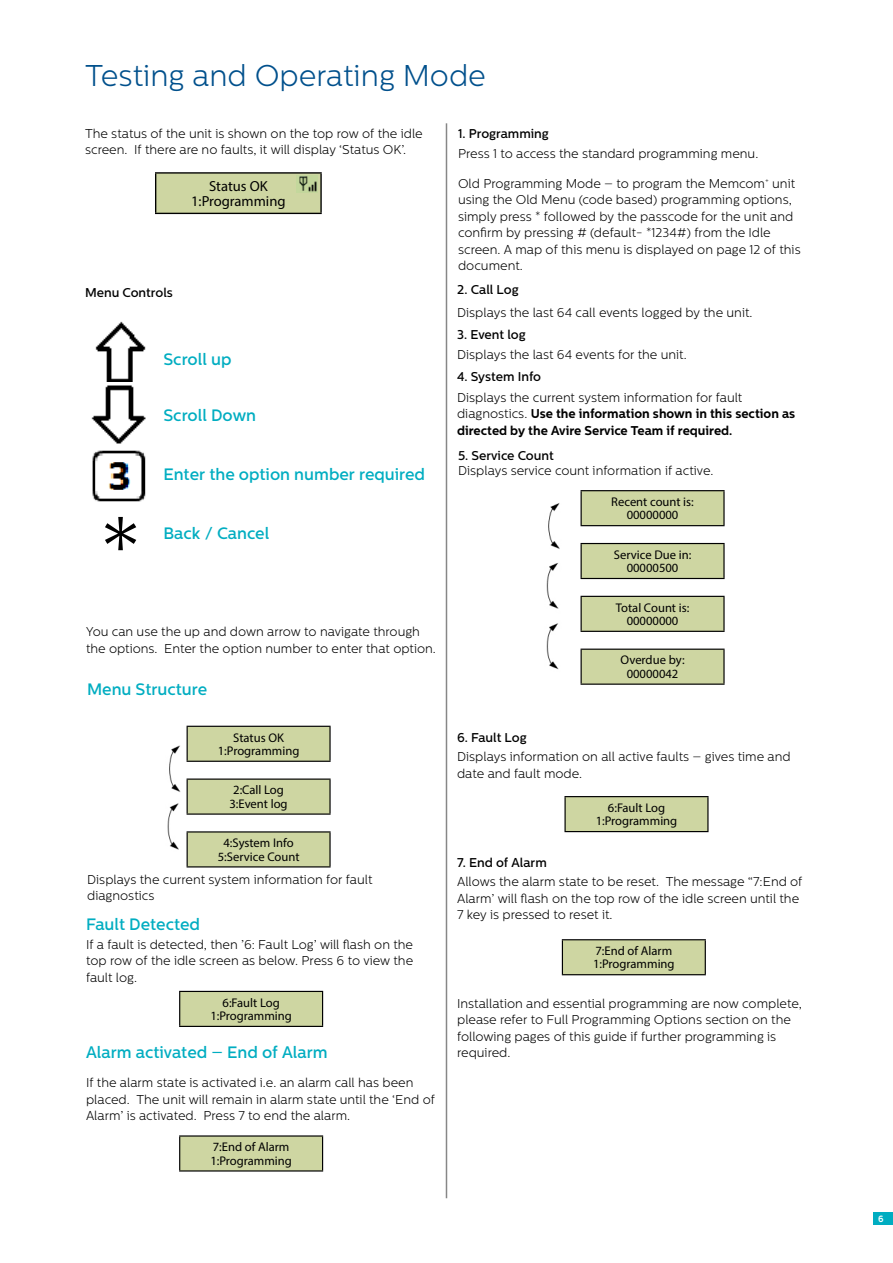
<style>
.page{position:relative;width:893px;height:1263px;background:#fff}
.page>*{position:absolute;margin:0;border:0;box-sizing:border-box;transform-origin:0 0}
.t1{font:300 108px "Centrale Sans";color:#000}
.t2{font:300 30px "Centrale Sans";color:#00508c}
.t3{font:500 16.5px "Centrale Sans";color:#00adc1}
.t4{font:14.55px/15.5px "Myriad Pro";color:#000;text-align:center}
.t5{font:300 12.75px/16.5px "Centrale Sans";color:#000}
.t6{font:700 12.75px/16.5px "Centrale Sans";color:#000}
.t7{font:500 12.75px "Centrale Sans";color:#000}
.t8{font:12.6px/13.4px "Myriad Pro";color:#000;text-align:center}
.t9{font:700 9px "Centrale Sans";color:#fff}
.s1{font-weight:300}
</style>
<div class="page">
<div style="left:874px;top:1212px;width:19px;height:13px;background:#00adc1"></div>
<img style="left:92px;top:450px;width:54px;height:52px">
<hr style="left:446px;top:123px;width:1px;height:1075px;background:#878787">
<img style="left:95px;top:321px;width:51px;height:60px">
<img style="left:91px;top:385px;width:55px;height:59px">
<img style="left:167px;top:725px;width:20px;height:143px">
<img style="left:546px;top:503px;width:14px;height:167px">
<svg style="left:581px;top:491px;width:143px;height:192px"></svg>
<hr style="left:580px;top:649px;width:145px;height:1px;background:#000">
<hr style="left:580px;top:650px;width:2px;height:33px;background:#000">
<hr style="left:723px;top:650px;width:2px;height:33px;background:#000">
<hr style="left:580px;top:683px;width:145px;height:2px;background:#000">
<hr style="left:580px;top:596px;width:145px;height:1px;background:#000">
<hr style="left:580px;top:597px;width:2px;height:34px;background:#000">
<hr style="left:723px;top:597px;width:2px;height:34px;background:#000">
<hr style="left:580px;top:631px;width:145px;height:1px;background:#000">
<hr style="left:580px;top:543px;width:145px;height:1px;background:#000">
<hr style="left:580px;top:544px;width:2px;height:34px;background:#000">
<hr style="left:723px;top:544px;width:2px;height:34px;background:#000">
<hr style="left:580px;top:578px;width:145px;height:1px;background:#000">
<hr style="left:580px;top:490px;width:145px;height:1px;background:#000">
<hr style="left:580px;top:491px;width:2px;height:34px;background:#000">
<hr style="left:723px;top:491px;width:2px;height:34px;background:#000">
<hr style="left:580px;top:525px;width:145px;height:1px;background:#000">
<div style="left:565px;top:797px;width:143px;height:34px;background:#ced6a2"></div>
<hr style="left:564px;top:796px;width:144px;height:1px;background:#000">
<hr style="left:564px;top:797px;width:2px;height:34px;background:#000">
<hr style="left:707px;top:797px;width:1px;height:34px;background:#000">
<hr style="left:564px;top:831px;width:144px;height:1px;background:#000">
<div style="left:562px;top:940px;width:143px;height:35px;background:#ced6a2"></div>
<hr style="left:562px;top:939px;width:144px;height:1px;background:#000">
<hr style="left:562px;top:940px;width:1px;height:34px;background:#000">
<hr style="left:705px;top:940px;width:1px;height:34px;background:#000">
<hr style="left:562px;top:974px;width:144px;height:1px;background:#000">
<div style="left:180px;top:991px;width:143px;height:35px;background:#ced6a2"></div>
<hr style="left:179px;top:991px;width:144px;height:1px;background:#000">
<hr style="left:179px;top:992px;width:1px;height:34px;background:#000">
<hr style="left:322px;top:992px;width:1px;height:34px;background:#000">
<hr style="left:179px;top:1026px;width:144px;height:1px;background:#000">
<div style="left:180px;top:1136px;width:143px;height:35px;background:#ced6a2"></div>
<hr style="left:179px;top:1135px;width:144px;height:1px;background:#000">
<hr style="left:179px;top:1136px;width:1px;height:34px;background:#000">
<hr style="left:322px;top:1136px;width:1px;height:34px;background:#000">
<hr style="left:179px;top:1170px;width:144px;height:1px;background:#000">
<svg style="left:188px;top:727px;width:141px;height:139px"></svg>
<hr style="left:187px;top:831px;width:144px;height:1px;background:#000">
<hr style="left:187px;top:832px;width:1px;height:34px;background:#000">
<hr style="left:329px;top:832px;width:2px;height:34px;background:#000">
<hr style="left:187px;top:866px;width:144px;height:1px;background:#000">
<hr style="left:187px;top:778px;width:144px;height:2px;background:#000">
<hr style="left:187px;top:780px;width:1px;height:33px;background:#000">
<hr style="left:329px;top:780px;width:2px;height:33px;background:#000">
<hr style="left:187px;top:813px;width:144px;height:2px;background:#000">
<hr style="left:187px;top:726px;width:144px;height:1px;background:#000">
<hr style="left:187px;top:727px;width:1px;height:34px;background:#000">
<hr style="left:329px;top:727px;width:2px;height:34px;background:#000">
<hr style="left:187px;top:761px;width:144px;height:1px;background:#000">
<div style="left:156px;top:173px;width:165px;height:40px;background:#ced6a2"></div>
<hr style="left:155px;top:172px;width:167px;height:2px;background:#000">
<hr style="left:155px;top:174px;width:1px;height:39px;background:#000">
<hr style="left:320px;top:174px;width:2px;height:39px;background:#000">
<hr style="left:155px;top:213px;width:167px;height:1px;background:#000">
<img style="left:296px;top:176px;width:21px;height:16px">
<h2 class="t2" style="left:85px;top:59px;width:402px">Testing and Operating Mode</h2>
<p class="t5" style="left:85px;top:125px;width:339px">The status of the unit is shown on the top row of the idle screen. If there are no faults, it will display ‘Status OK’.</p>
<p class="t7" style="left:458px;top:126px;width:92px">1. Programming</p>
<p class="t5" style="left:458px;top:146px;width:302px">Press 1 to access the standard programming menu.</p>
<p class="t5" style="left:458px;top:175px;width:344px">Old Programming Mode – to program the Memcom<sup>+</sup> unit using the Old Menu (code based) programming options, simply press * followed by the passcode for the unit and confirm by pressing # (default- *1234#) from the Idle screen. A map of this menu is displayed on page 12 of this document.</p>
<p class="t4" style="left:191px;top:178px;width:96px">Status OK<br>1:Programming</p>
<p class="t7" style="left:85px;top:285px;width:89px">Menu Controls</p>
<p class="t3" style="left:163px;top:349px;width:69px">Scroll up</p>
<p class="t3" style="left:163px;top:405px;width:94px">Scroll Down</p>
<h1 class="t1" style="left:97px;top:500px;width:48px">*</h1>
<p class="t3" style="left:163px;top:465px;width:263px">Enter the option number required</p>
<p class="t3" style="left:163px;top:524px;width:107px">Back / Cancel</p>
<p class="t5" style="left:86px;top:623px;width:351px">You can use the up and down arrow to navigate through the options. Enter the option number to enter that option.</p>
<p class="t3" style="left:87px;top:679px;width:122px">Menu Structure</p>
<p class="t8" style="left:218px;top:730px;width:83px">Status OK<br>1:Programming</p>
<p class="t8" style="left:229px;top:783px;width:60px;text-align:left">2:Call Log<br>3:Event log</p>
<p class="t8" style="left:218px;top:836px;width:83px">4:System Info<br>5:Service Count</p>
<p class="t5" style="left:87px;top:871px;width:287px">Displays the current system information for fault diagnostics</p>
<p class="t3" style="left:86px;top:914px;width:116px">Fault Detected</p>
<p class="t5" style="left:86px;top:936px;width:329px;text-align:justify">If a fault is detected, then ’6: Fault Log’ will flash on the top row of the idle screen as below. Press 6 to view the fault log.</p>
<p class="t8" style="left:210px;top:995px;width:83px">6:Fault Log<br>1:Programming</p>
<p class="t3" style="left:86px;top:1042px;width:243px">Alarm activated – End of Alarm</p>
<p class="t5" style="left:86px;top:1075px;width:350px">If the alarm state is activated i.e. an alarm call has been placed. The unit will remain in alarm state until the ‘End of<br>Alarm’ is activated. Press 7 to end the alarm.</p>
<p class="t8" style="left:210px;top:1140px;width:83px;text-align:left">7:End of Alarm<br>1:Programming</p>
<p class="t7" style="left:457px;top:282px;width:63px">2. Call Log</p>
<p class="t5" style="left:457px;top:304px;width:297px">Displays the last 64 call events logged by the unit.</p>
<p class="t7" style="left:457px;top:328px;width:70px">3. Event log</p>
<p class="t5" style="left:457px;top:347px;width:231px">Displays the last 64 events for the unit.</p>
<p class="t7" style="left:457px;top:369px;width:86px">4. System Info</p>
<p class="t6" style="left:457px;top:389px;width:340px"><span class="s1">Displays the current system information for fault diagnostics.</span> Use the information shown in this section as directed by the Avire Service Team if required.</p>
<p class="t7" style="left:458px;top:448px;width:97px">5. Service Count</p>
<p class="t5" style="left:458px;top:462px;width:257px">Displays service count information if active.</p>
<p class="t8" style="left:611px;top:495px;width:84px">Recent count is:<br>00000000</p>
<p class="t8" style="left:614px;top:548px;width:79px">Service Due in:<br>00000500</p>
<p class="t8" style="left:616px;top:600px;width:75px">Total Count is:<br>00000000</p>
<p class="t8" style="left:620px;top:653px;width:66px">Overdue by:<br>00000042</p>
<p class="t7" style="left:457px;top:730px;width:71px">6. Fault Log</p>
<p class="t5" style="left:457px;top:748px;width:335px">Displays information on all active faults – gives time and date and fault mode.</p>
<p class="t7" style="left:457px;top:855px;width:91px">7. End of Alarm</p>
<p class="t8" style="left:596px;top:801px;width:83px">6:Fault Log<br>1:Programming</p>
<p class="t5" style="left:457px;top:873px;width:347px">Allows the alarm state to be reset. The message “7:End of<br>Alarm’ will flash on the top row of the idle screen until the<br>7 key is pressed to reset it.</p>
<p class="t8" style="left:593px;top:944px;width:83px;text-align:left">7:End of Alarm<br>1:Programming</p>
<p class="t5" style="left:457px;top:995px;width:346px">Installation and essential programming are now complete, please refer to Full Programming Options section on the following pages of this guide if further programming is required.</p>
<p class="t9" style="left:878px;top:1213px;width:7px">6</p>
</div>
